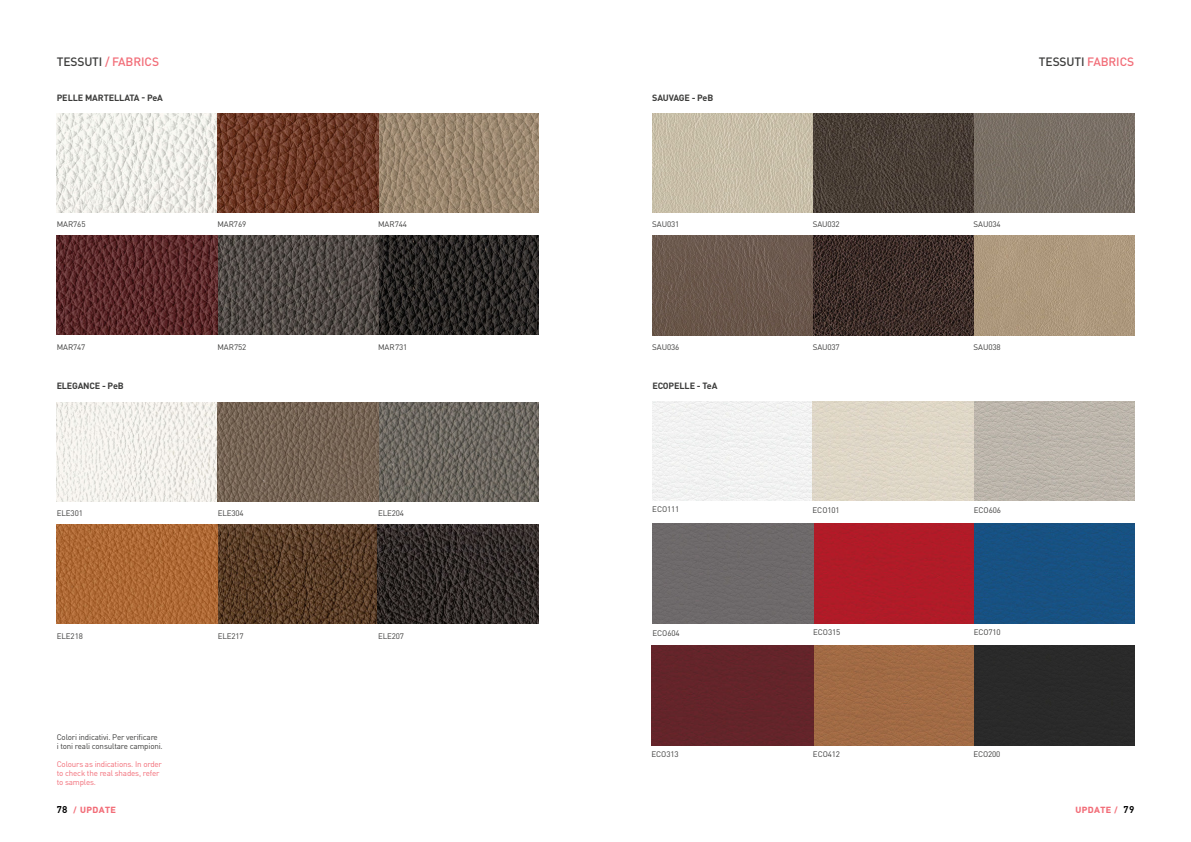
<style>
.page{position:relative;width:1191px;height:842px;background:#fff}
.page>*{position:absolute;margin:0;border:0;box-sizing:border-box;transform-origin:0 0}
.t1{font:500 12px "DIN Pro";letter-spacing:-.01em;color:#f26d78}
.t2{font:500 12px "DIN Pro";letter-spacing:-.01em;color:#3c3c3b}
.t3{font:700 9px "DIN Pro";letter-spacing:-.02em;color:#3c3c3b}
.t4{font:700 9px "PF Din Text Pro";letter-spacing:.055em;color:#f26d78}
.t5{font:8px/9px "DIN Pro";letter-spacing:-.02em;color:#3c3c3b}
.t6{font:8px/9px "DIN Pro";letter-spacing:-.02em;color:#f26d78}
.s1{color:#3c3c3b}
.s2{color:#f26d78}
.s3{font-weight:500;font-size:10px;color:#000}
</style>
<div class="page">
<img style="left:57px;top:525px;width:481px;height:99px">
<img style="left:57px;top:403px;width:481px;height:99px">
<img style="left:57px;top:236px;width:482px;height:99px">
<img style="left:57px;top:113px;width:482px;height:100px">
<img style="left:652px;top:401px;width:482px;height:100px">
<img style="left:651px;top:646px;width:483px;height:99px">
<img style="left:652px;top:524px;width:482px;height:99px">
<img style="left:652px;top:113px;width:482px;height:100px">
<img style="left:652px;top:236px;width:482px;height:99px">
<h1 class="t1" style="left:57px;top:53px;width:104px"><span class="s1">TESSUTI</span> / FABRICS</h1>
<h1 class="t2" style="left:1039px;top:53px;width:97px">TESSUTI <span class="s2">FABRICS</span></h1>
<p class="t3" style="left:57px;top:92px;width:108px">PELLE MARTELLATA - PeA</p>
<p class="t3" style="left:652px;top:92px;width:63px">SAUVAGE - PeB</p>
<p class="t5" style="left:57px;top:219px;width:30px">MAR765</p>
<p class="t5" style="left:217px;top:219px;width:30px">MAR769</p>
<p class="t5" style="left:378px;top:219px;width:30px">MAR744</p>
<p class="t5" style="left:652px;top:220px;width:28px">SAU031</p>
<p class="t5" style="left:813px;top:220px;width:28px">SAU032</p>
<p class="t5" style="left:973px;top:220px;width:28px">SAU034</p>
<p class="t5" style="left:57px;top:342px;width:30px">MAR747</p>
<p class="t5" style="left:217px;top:342px;width:30px">MAR752</p>
<p class="t5" style="left:378px;top:342px;width:31px">MAR731</p>
<p class="t5" style="left:652px;top:342px;width:28px">SAU036</p>
<p class="t5" style="left:973px;top:342px;width:28px">SAU038</p>
<p class="t5" style="left:813px;top:342px;width:28px">SAU037</p>
<p class="t3" style="left:57px;top:380px;width:68px">ELEGANCE - PeB</p>
<p class="t3" style="left:652px;top:380px;width:67px">ECOPELLE - TeA</p>
<p class="t5" style="left:57px;top:508px;width:28px">ELE301</p>
<p class="t5" style="left:218px;top:508px;width:28px">ELE304</p>
<p class="t5" style="left:378px;top:508px;width:28px">ELE204</p>
<p class="t5" style="left:652px;top:505px;width:29px">ECO111</p>
<p class="t5" style="left:974px;top:505px;width:29px">ECO606</p>
<p class="t5" style="left:812px;top:505px;width:29px">ECO101</p>
<p class="t5" style="left:57px;top:631px;width:28px">ELE218</p>
<p class="t5" style="left:218px;top:631px;width:28px">ELE217</p>
<p class="t5" style="left:378px;top:631px;width:28px">ELE207</p>
<p class="t5" style="left:652px;top:628px;width:29px">ECO604</p>
<p class="t5" style="left:813px;top:627px;width:29px">ECO315</p>
<p class="t5" style="left:973px;top:627px;width:29px">ECO710</p>
<p class="t5" style="left:57px;top:732px;width:108px">Colori indicativi. Per verificare<br>i toni reali consultare campioni.</p>
<p class="t6" style="left:57px;top:759px;width:107px">Colours as indications. In order to check the real shades, refer to samples.</p>
<p class="t5" style="left:651px;top:749px;width:29px">ECO313</p>
<p class="t5" style="left:813px;top:749px;width:29px">ECO412</p>
<p class="t5" style="left:973px;top:749px;width:29px">ECO200</p>
<p class="t4" style="left:57px;top:804px;width:61px"><span class="s3">78</span> / UPDATE</p>
<p class="t4" style="left:1075px;top:804px;width:60px">UPDATE / <span class="s3">79</span></p>
</div>
